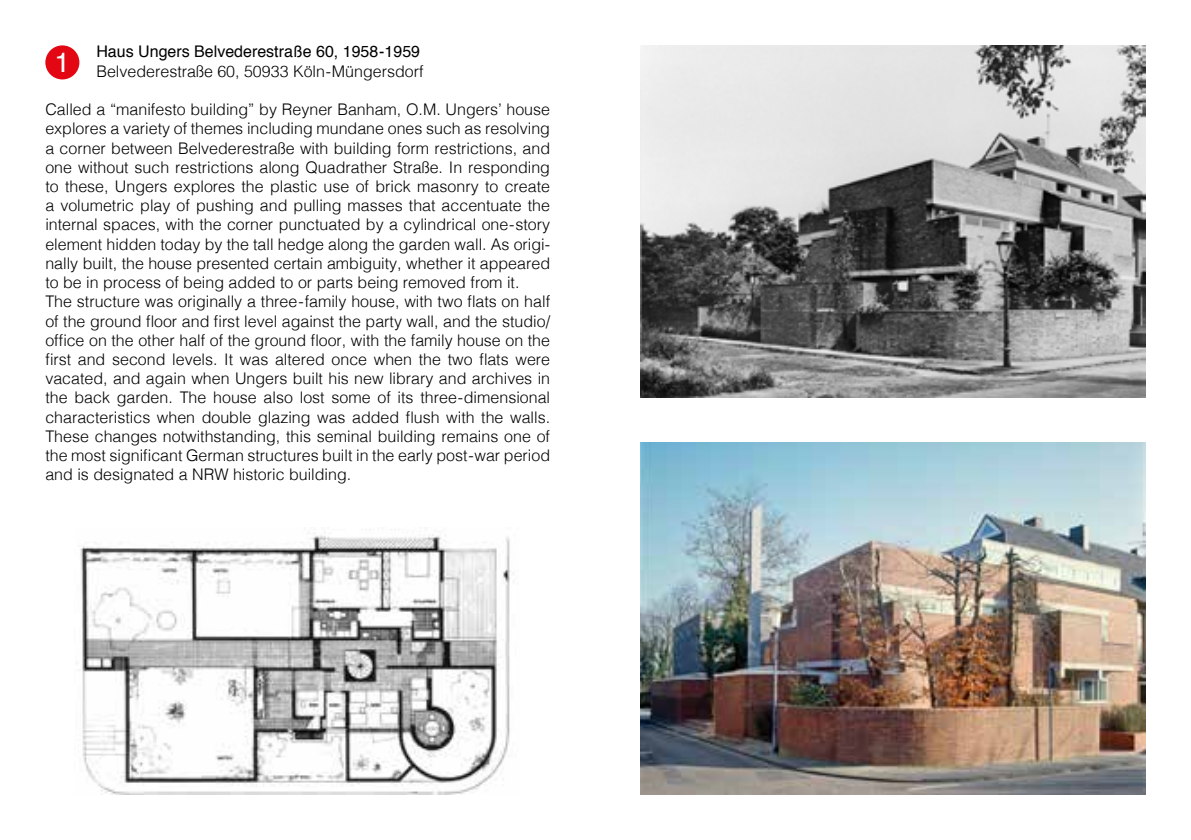
<style>
.page{position:relative;width:1191px;height:840px;background:#fff}
.page>*{position:absolute;margin:0;border:0;box-sizing:border-box;transform-origin:0 0}
.t1{font:28px "Helvetica";color:#fff}
.t2{font:300 16px/19.2px "Helvetica";color:#000}
.t3{font:16px "Helvetica";color:#000}
</style>
<div class="page">
<div style="left:45px;top:45px;width:34px;height:34px;background:#e30613;border-radius:50%"></div>
<img style="left:76px;top:527px;width:438px;height:267px">
<img style="left:641px;top:45px;width:504px;height:352px">
<img style="left:641px;top:442px;width:504px;height:352px">
<p class="t3" style="left:96px;top:39px;width:325px">Haus Ungers Belvederestraße 60, 1958-1959</p>
<p class="t2" style="left:96px;top:60px;width:329px">Belvederestraße 60, 50933 Köln-Müngersdorf</p>
<p class="t2" style="left:45px;top:99px;width:506px">Called a “manifesto building” by Reyner Banham, O.M. Ungers’ house explores a variety of themes including mundane ones such as resolving a corner between Belvederestraße with building form restrictions, and one without such restrictions along Quadrather Straße. In responding to these, Ungers explores the plastic use of brick masonry to create a volumetric play of pushing and pulling masses that accentuate the internal spaces, with the corner punctuated by a cylindrical one-story element hidden today by the tall hedge along the garden wall. As origi&shy;nally built, the house presented certain ambiguity, whether it appeared to be in process of being added to or parts being removed from it.<br>The structure was originally a three-family house, with two flats on half of the ground floor and first level against the party wall, and the studio/ office on the other half of the ground floor, with the family house on the first and second levels. It was altered once when the two flats were vacated, and again when Ungers built his new library and archives in the back garden. The house also lost some of its three-dimensional characteristics when double glazing was added flush with the walls.<br>These changes notwithstanding, this seminal building remains one of the most significant German structures built in the early post-war period and is designated a NRW historic building.</p>
<h1 class="t1" style="left:55px;top:41px;width:17px">1</h1>
</div>
